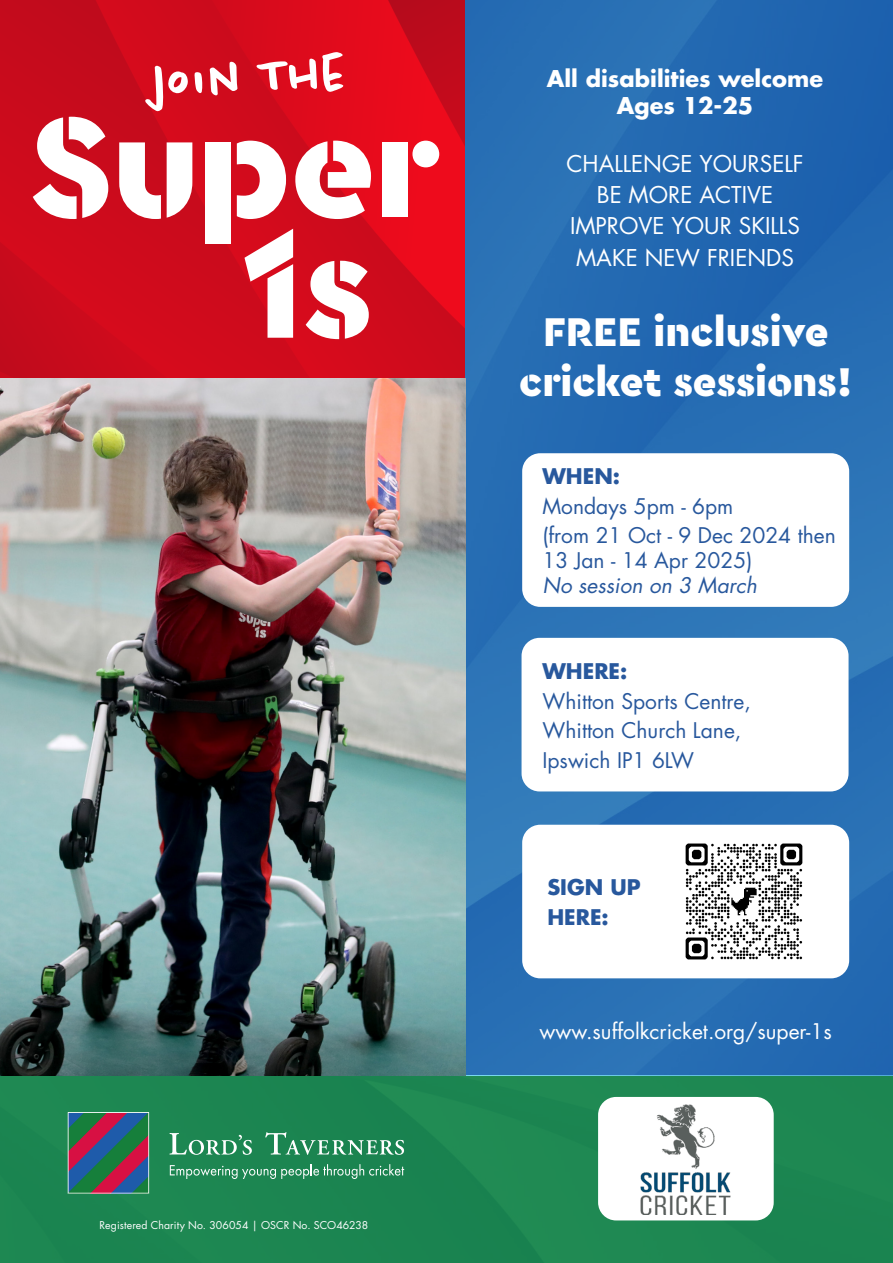
<style>
.page{position:relative;width:893px;height:1263px;background:#fff}
.page>*{position:absolute;margin:0;border:0;box-sizing:border-box;transform-origin:0 0}
.t1{font:500 51px "Chantal";color:#fff}
.t2{font:900 42px "Cera Stencil PRO";color:#fff}
.t3{font:22.5px "Futura Std";color:#fff}
.t4{font:700 22.5px "Futura Std";color:#fff}
.t5{font:21px/25.2px "Futura Std";color:#28589d}
.t6{font:21px "Futura Std";color:#fff}
.t7{font:700 21px "Futura Std";color:#28589d}
.t8{font:italic 21px "Futura Std";color:#28589d}
.Small_Asterisk_Copy{font:10.5px "Futura Std";letter-spacing:.01em;color:#fff}
</style>
<div class="page">
<img style="left:0;top:378px;width:466px;height:698px">
<svg style="left:0;top:0;width:466px;height:378px;background:#d20b1c"></svg>
<svg style="left:33px;top:117px;width:75px;height:102px"></svg>
<svg style="left:119px;top:142px;width:42px;height:77px"></svg>
<svg style="left:167px;top:142px;width:25px;height:76px"></svg>
<svg style="left:237px;top:141px;width:49px;height:78px"></svg>
<div style="left:205px;top:142px;width:26px;height:102px;background:#fff"></div>
<svg style="left:295px;top:141px;width:76px;height:78px"></svg>
<div style="left:412px;top:141px;width:27px;height:26px;background:#fff;border-radius:50%"></div>
<div style="left:382px;top:142px;width:26px;height:75px;background:#fff"></div>
<svg style="left:306px;top:261px;width:63px;height:78px"></svg>
<svg style="left:244px;top:229px;width:49px;height:109px"></svg>
<div style="left:466px;top:0;width:427px;height:1076px;background:linear-gradient(to bottom,#246ab2,#2d74b6)"></div>
<div style="left:0;top:1076px;width:893px;height:187px;background:#1c8651"></div>
<div style="left:522px;top:453px;width:327px;height:154px;background:#fff;border-radius:18px"></div>
<div style="left:522px;top:638px;width:326px;height:153px;background:#fff;border-radius:18px"></div>
<div style="left:522px;top:825px;width:327px;height:153px;background:#fff;border-radius:18px"></div>
<svg style="left:169px;top:1133px;width:83px;height:22px"></svg>
<svg style="left:265px;top:1132px;width:139px;height:23px"></svg>
<svg style="left:170px;top:1164px;width:234px;height:15px"></svg>
<svg style="left:68px;top:1112px;width:81px;height:82px;background:#595767"></svg>
<div style="left:598px;top:1097px;width:176px;height:123px;background:#fff;border-radius:18px"></div>
<img style="left:640px;top:1104px;width:91px;height:111px">
<img style="left:685px;top:843px;width:118px;height:117px">
<p class="t1" style="left:146px;top:54px;width:199px;rotate:-4deg">join The</p>
<p class="Small_Asterisk_Copy" style="left:100px;top:1218px;width:270px">Registered Charity No. 306054 | OSCR No. SCO46238</p>
<p class="t4" style="left:547px;top:63px;width:278px">All disabilities welcome</p>
<p class="t4" style="left:617px;top:90px;width:138px">Ages 12-25</p>
<p class="t3" style="left:566px;top:149px;width:239px">CHALLENGE YOURSELF</p>
<p class="t3" style="left:597px;top:180px;width:178px">BE MORE ACTIVE</p>
<p class="t3" style="left:570px;top:212px;width:231px">IMPROVE YOUR SKILLS</p>
<p class="t3" style="left:576px;top:243px;width:219px">MAKE NEW FRIENDS</p>
<p class="t2" style="left:543px;top:304px;width:287px">FREE inclusive</p>
<p class="t2" style="left:519px;top:354px;width:335px">cricket sessions!</p>
<p class="t7" style="left:542px;top:462px;width:79px">WHEN:</p>
<p class="t5" style="left:542px;top:493px;width:192px">Mondays 5pm - 6pm</p>
<p class="t5" style="left:542px;top:523px;width:295px">(from 21 Oct - 9 Dec 2024 then<br>13 Jan - 14 Apr 2025)</p>
<p class="t8" style="left:542px;top:572px;width:216px">No session on 3 March</p>
<p class="t7" style="left:542px;top:657px;width:86px">WHERE:</p>
<p class="t5" style="left:542px;top:688px;width:210px">Whitton Sports Centre,</p>
<p class="t5" style="left:542px;top:718px;width:200px">Whitton Church Lane,</p>
<p class="t5" style="left:542px;top:747px;width:153px">Ipswich IP1 6LW</p>
<p class="t7" style="left:547px;top:874px;width:95px">SIGN UP</p>
<p class="t7" style="left:547px;top:903px;width:63px">HERE:</p>
<p class="t6" style="left:539px;top:1018px;width:294px">www.suffolkcricket.org/super-1s</p>
</div>
